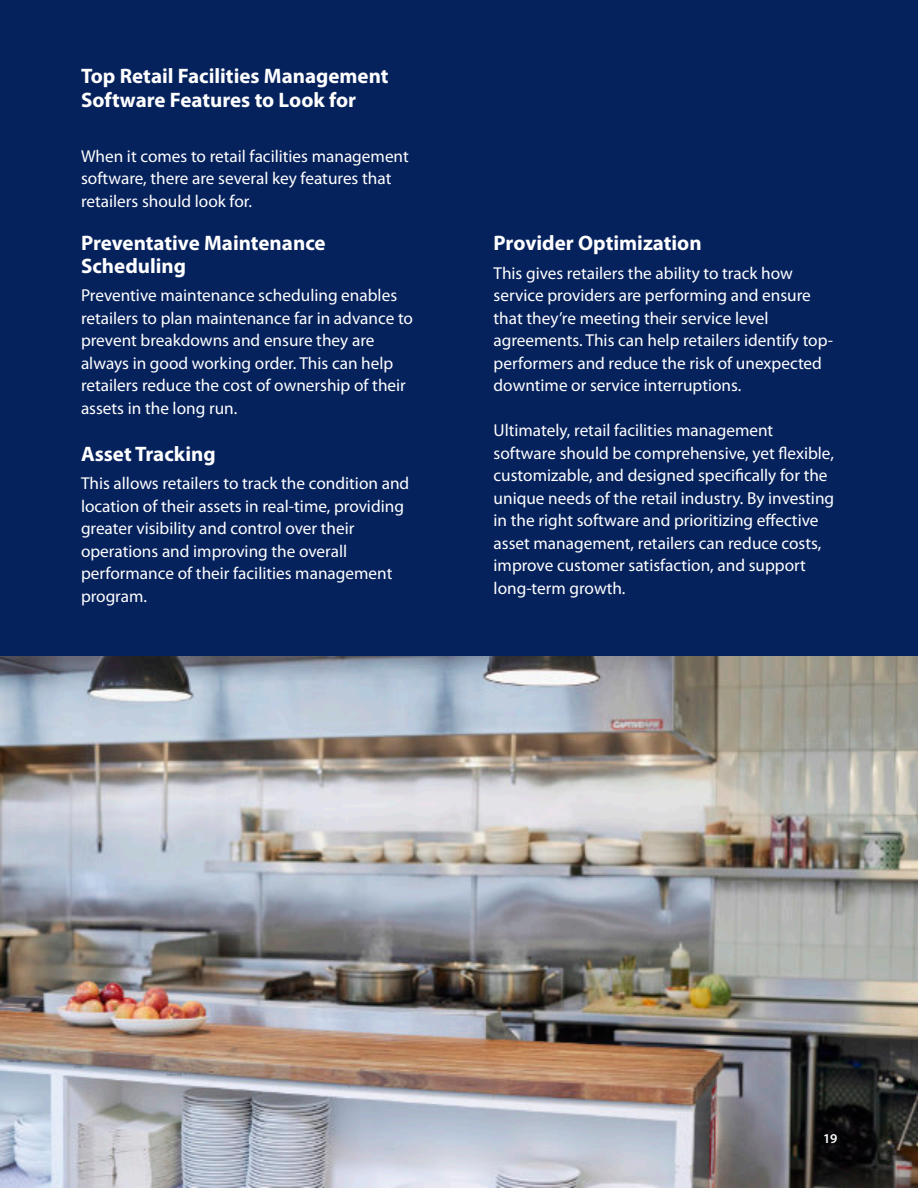
<style>
.page{position:relative;width:918px;height:1188px;background:#06225d}
.page>*{position:absolute;margin:0;border:0;box-sizing:border-box;transform-origin:0 0}
.t1{font:700 21px/22.5px "Myriad Pro";color:#fff}
.t2{font:17.25px/22.5px "Myriad Pro";color:#fff}
.t3{font:600 13.5px "Myriad Pro";color:#fff}
</style>
<div class="page">
<img style="left:0;top:657px;width:918px;height:531px">
<p class="t1" style="left:81px;top:65px;width:309px;line-height:24.5px">Top Retail Facilities Management<br>Software Features to Look for</p>
<p class="t2" style="left:81px;top:146px;width:329px">When it comes to retail facilities management software, there are several key features that retailers should look for.</p>
<p class="t1" style="left:81px;top:234px;width:246px">Preventative Maintenance<br>Scheduling</p>
<p class="t2" style="left:81px;top:286px;width:334px">Preventive maintenance scheduling enables retailers to plan maintenance far in advance to prevent breakdowns and ensure they are always in good working order. This can help retailers reduce the cost of ownership of their assets in the long run.</p>
<p class="t1" style="left:81px;top:444px;width:136px">Asset Tracking</p>
<p class="t2" style="left:81px;top:474px;width:330px">This allows retailers to track the condition and location of their assets in real-time, providing greater visibility and control over their operations and improving the overall performance of their facilities management program.</p>
<p class="t1" style="left:494px;top:234px;width:210px">Provider Optimization</p>
<p class="t2" style="left:494px;top:263px;width:341px">This gives retailers the ability to track how service providers are performing and ensure that they’re meeting their service level agreements. This can help retailers identify top&shy;performers and reduce the risk of unexpected downtime or service interruptions.</p>
<p class="t2" style="left:494px;top:421px;width:342px">Ultimately, retail facilities management software should be comprehensive, yet flexible, customizable, and designed specifically for the unique needs of the retail industry. By investing in the right software and prioritizing effective asset management, retailers can reduce costs, improve customer satisfaction, and support long-term growth.</p>
<p class="t3" style="left:823px;top:1133px;width:16px">19</p>
</div>
